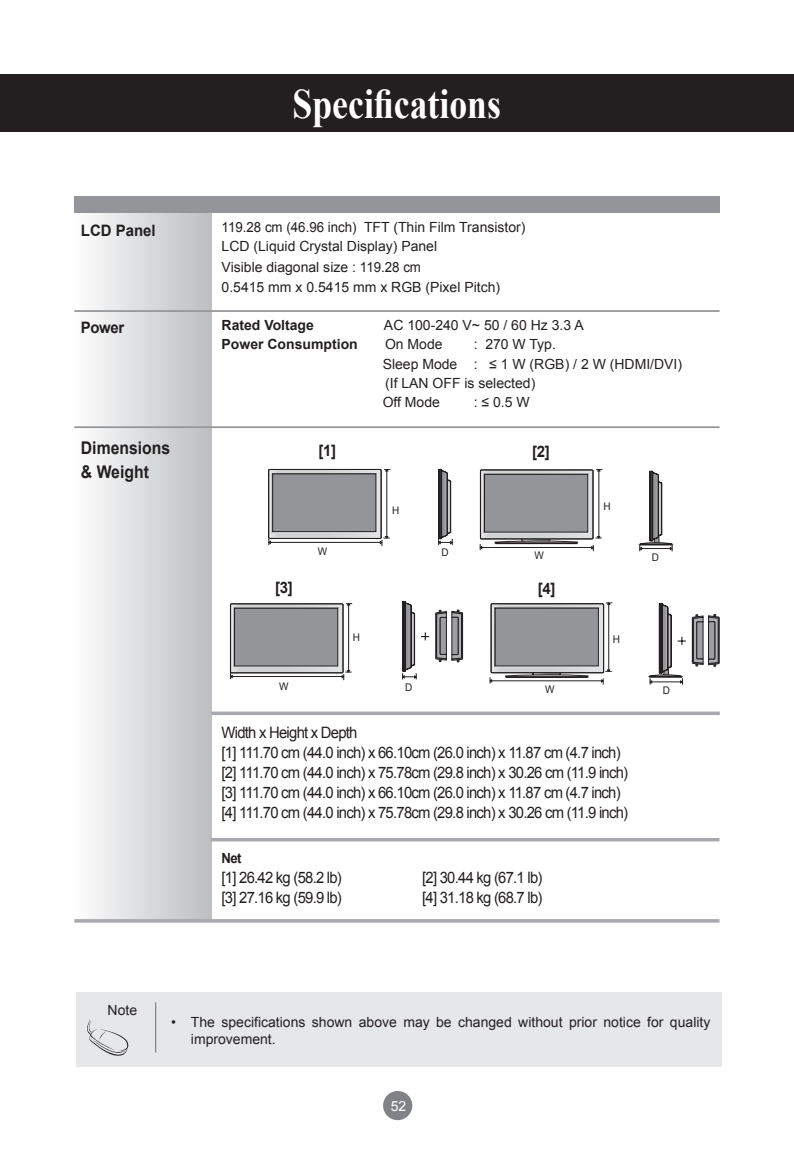
<style>
.page{position:relative;width:794px;height:1166px;background:#fff}
.page>*{position:absolute;margin:0;border:0;box-sizing:border-box;transform-origin:0 0}
.Black_Title_24pt{font:700 42px "Times New Roman";color:#fff;scale:.85 1}
.좌측제목{font:700 17.5px "Arial";color:#231f20;scale:.9 1}
.NOMAL_TEXT_8_LEFT{font:15.75px "Arial";letter-spacing:-.05em;color:#231f20;scale:.94 1}
.좌측제목-2{font:700 15.75px "Arial";color:#231f20;scale:.95 1}
.본문{font:700 15.75px "Arial";color:#231f20;scale:.95 1}
.NOMAL_TEXT_8_LEFT-2{font:14px "Arial";color:#231f20}
.body_main_8pt{font:14px/16.8px "Arial";color:#231f20}
.NOMAL_TEXT_8_LEFT-3{font:14px "Arial";color:#231f20;scale:.95 1}
.NOMAL_TEXT_8_LEFT-4{font:700 14px "Arial";color:#231f20}
.정규{font:14px "Arial";color:#231f20}
.NOMAL_TEXT_8_LEFT-5{font:700 14px "Arial";color:#231f20;scale:.94 1}
.t1{font:14px "Arial";color:#fff}
.본문-2{font:10.5px "Arial";color:#231f20;scale:.95 1}
</style>
<div class="page">
<div style="left:383px;top:1091px;width:29px;height:29px;background:#808285;border-radius:50%"></div>
<div style="left:0;top:74px;width:794px;height:58px;background:#231f20"></div>
<div style="left:76px;top:992px;width:645px;height:75px;background:#e6e7e9"></div>
<svg style="left:87px;top:1019px;width:42px;height:37px"></svg>
<hr style="left:155px;top:1002px;width:1px;height:50px;background:#6c6d70">
<svg style="left:639px;top:471px;width:34px;height:80px"></svg>
<div style="left:640px;top:544px;width:32px;height:1px;border:1px solid #231f20"></div>
<svg style="left:438px;top:469px;width:15px;height:76px"></svg>
<svg style="left:268px;top:469px;width:122px;height:77px"></svg>
<svg style="left:480px;top:469px;width:122px;height:82px"></svg>
<svg style="left:692px;top:614px;width:27px;height:52px"></svg>
<svg style="left:649px;top:603px;width:37px;height:81px"></svg>
<svg style="left:435px;top:610px;width:11px;height:52px"></svg>
<svg style="left:452px;top:610px;width:11px;height:52px"></svg>
<svg style="left:402px;top:601px;width:27px;height:78px"></svg>
<svg style="left:230px;top:603px;width:122px;height:77px"></svg>
<svg style="left:490px;top:602px;width:122px;height:82px"></svg>
<div style="left:74px;top:214px;width:138px;height:707px;background:linear-gradient(to right,#fdfdfe,#bdbec1)"></div>
<div style="left:74px;top:196px;width:645px;height:17px;background:#939598"></div>
<hr style="left:74px;top:310px;width:645px;height:2px;background:#939598">
<svg style="left:211px;top:711px;width:509px;height:4px;fill:#a8a9ad"></svg>
<hr style="left:211px;top:838px;width:508px;height:3px;background:#a8a9ad">
<hr style="left:74px;top:426px;width:645px;height:2px;background:#939598">
<hr style="left:74px;top:919px;width:645px;height:3px;background:#a8a9ad">
<p class="좌측제목-2" style="left:81px;top:220px;width:80px">LCD Panel</p>
<p class="좌측제목-2" style="left:81px;top:317px;width:47px">Power</p>
<p class="좌측제목" style="left:81px;top:436px;width:101px">Dimensions</p>
<p class="좌측제목" style="left:81px;top:460px;width:77px">&amp; Weight</p>
<p class="Black_Title_24pt" style="left:293px;top:75px;width:247px">Specifications</p>
<p class="NOMAL_TEXT_8_LEFT-3" style="left:222px;top:218px;width:321px">119.28 cm (46.96 inch) TFT (Thin Film Transistor)</p>
<p class="NOMAL_TEXT_8_LEFT-2" style="left:222px;top:237px;width:217px">LCD (Liquid Crystal Display) Panel</p>
<p class="NOMAL_TEXT_8_LEFT-2" style="left:222px;top:258px;width:201px">Visible diagonal size : 119.28 cm</p>
<p class="NOMAL_TEXT_8_LEFT-2" style="left:222px;top:278px;width:280px">0.5415 mm x 0.5415 mm x RGB (Pixel Pitch)</p>
<p class="NOMAL_TEXT_8_LEFT-4" style="left:222px;top:316px;width:94px">Rated Voltage</p>
<p class="NOMAL_TEXT_8_LEFT-2" style="left:384px;top:316px;width:201px">AC 100-240 V~ 50 / 60 Hz 3.3 A</p>
<p class="NOMAL_TEXT_8_LEFT-4" style="left:222px;top:335px;width:138px">Power Consumption</p>
<p class="NOMAL_TEXT_8_LEFT-2" style="left:385px;top:335px;width:59px">On Mode</p>
<p class="NOMAL_TEXT_8_LEFT-2" style="left:474px;top:335px;width:84px">: 270 W Typ.</p>
<p class="NOMAL_TEXT_8_LEFT-2" style="left:383px;top:355px;width:301px">Sleep Mode : ≤ 1 W (RGB) / 2 W (HDMI/DVI)</p>
<p class="NOMAL_TEXT_8_LEFT-2" style="left:385px;top:374px;width:152px">(If LAN OFF is selected)</p>
<p class="NOMAL_TEXT_8_LEFT-2" style="left:383px;top:393px;width:59px">Off Mode</p>
<p class="NOMAL_TEXT_8_LEFT-2" style="left:474px;top:393px;width:57px">: ≤ 0.5 W</p>
<p class="본문" style="left:318px;top:440px;width:20px">[1]</p>
<p class="본문" style="left:275px;top:577px;width:20px">[3]</p>
<p class="본문-2" style="left:318px;top:544px;width:11px">W</p>
<p class="본문-2" style="left:279px;top:679px;width:11px">W</p>
<p class="본문-2" style="left:353px;top:630px;width:9px">H</p>
<p class="본문-2" style="left:392px;top:504px;width:9px">H</p>
<p class="본문-2" style="left:441px;top:545px;width:9px">D</p>
<p class="본문" style="left:532px;top:441px;width:20px">[2]</p>
<p class="본문-2" style="left:534px;top:549px;width:11px">W</p>
<p class="본문" style="left:538px;top:578px;width:20px">[4]</p>
<p class="본문-2" style="left:603px;top:500px;width:9px">H</p>
<p class="본문-2" style="left:613px;top:632px;width:9px">H</p>
<p class="본문-2" style="left:652px;top:550px;width:9px">D</p>
<p class="본문-2" style="left:405px;top:680px;width:9px">D</p>
<p class="본문-2" style="left:663px;top:684px;width:9px">D</p>
<p class="본문-2" style="left:545px;top:682px;width:11px">W</p>
<p class="NOMAL_TEXT_8_LEFT" style="left:222px;top:722px;width:146px">Width x Height x Depth</p>
<p class="NOMAL_TEXT_8_LEFT" style="left:222px;top:742px;width:426px">[1] 111.70 cm (44.0 inch) x 66.10cm (26.0 inch) x 11.87 cm (4.7 inch)</p>
<p class="NOMAL_TEXT_8_LEFT" style="left:222px;top:762px;width:434px">[2] 111.70 cm (44.0 inch) x 75.78cm (29.8 inch) x 30.26 cm (11.9 inch)</p>
<p class="NOMAL_TEXT_8_LEFT" style="left:222px;top:782px;width:426px">[3] 111.70 cm (44.0 inch) x 66.10cm (26.0 inch) x 11.87 cm (4.7 inch)</p>
<p class="NOMAL_TEXT_8_LEFT" style="left:222px;top:802px;width:434px">[4] 111.70 cm (44.0 inch) x 75.78cm (29.8 inch) x 30.26 cm (11.9 inch)</p>
<p class="NOMAL_TEXT_8_LEFT-5" style="left:222px;top:848px;width:23px">Net</p>
<p class="NOMAL_TEXT_8_LEFT" style="left:222px;top:867px;width:129px">[1] 26.42 kg (58.2 lb)</p>
<p class="NOMAL_TEXT_8_LEFT" style="left:422px;top:867px;width:129px">[2] 30.44 kg (67.1 lb)</p>
<p class="NOMAL_TEXT_8_LEFT" style="left:222px;top:887px;width:129px">[3] 27.16 kg (59.9 lb)</p>
<p class="NOMAL_TEXT_8_LEFT" style="left:422px;top:887px;width:129px">[4] 31.18 kg (68.7 lb)</p>
<p class="정규" style="left:108px;top:1000px;width:31px">Note</p>
<p class="body_main_8pt" style="left:191px;top:1014px;width:521px;text-indent:-20px">• The specifications shown above may be changed without prior notice for quality improvement.</p>
<p class="t1" style="left:391px;top:1097px;width:17px">52</p>
</div>
